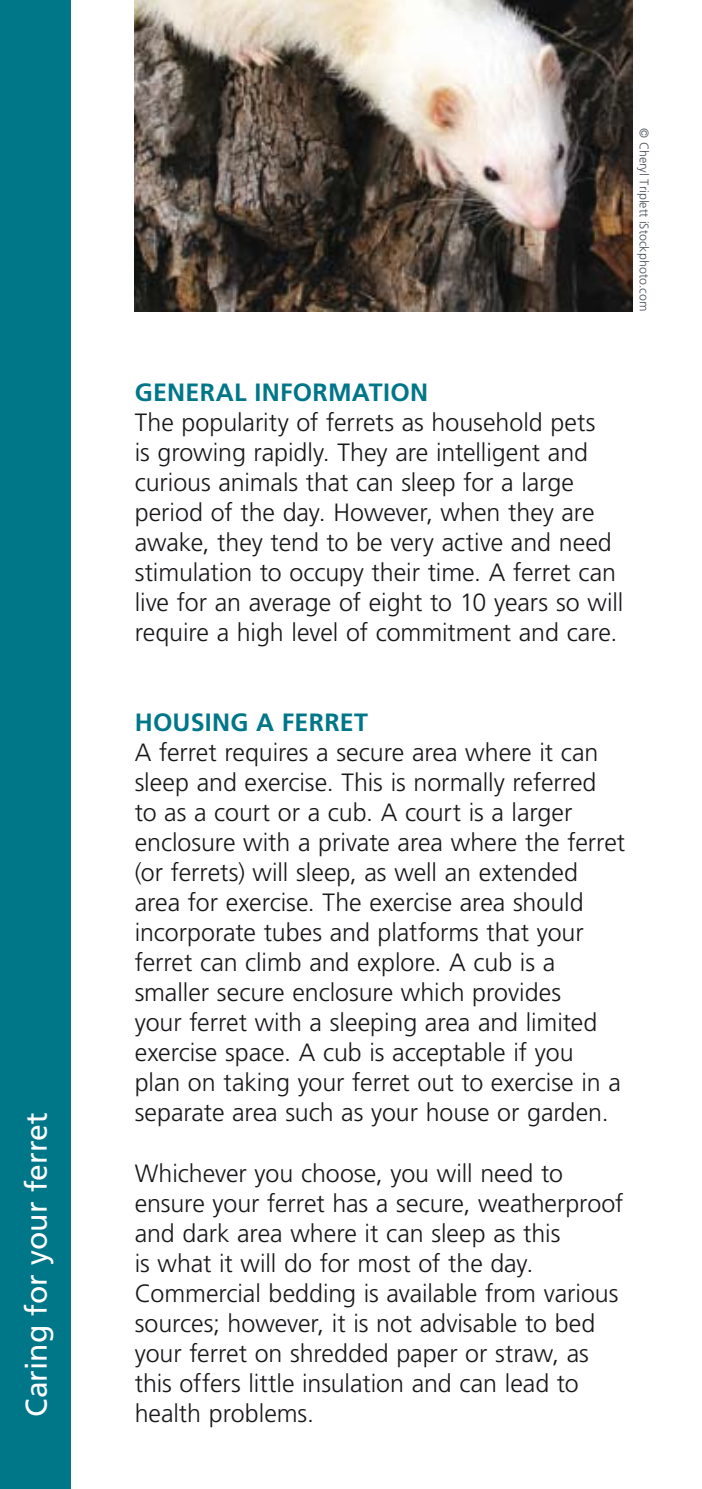
<style>
.page{position:relative;width:702px;height:1489px;background:#fff}
.page>*{position:absolute;margin:0;border:0;box-sizing:border-box;transform-origin:0 0}
.t1{font:30px "Frutiger LT Std";color:#fff}
.t2{font:300 25px/30px "Frutiger LT Std";letter-spacing:-.005em;color:#1a171b}
.t3{font:700 25px "Frutiger LT Std";letter-spacing:.01em;color:#007689}
.t4{font:300 12.5px "Frutiger LT Std";color:#494e54}
</style>
<div class="page">
<div style="left:0;top:0;width:70px;height:1488px;background:#007689"></div>
<img style="left:135px;top:0;width:497px;height:311px">
<p class="t1" style="left:19px;top:1416px;width:306px;rotate:-90deg">Caring for your ferret</p>
<p class="t4" style="left:651px;top:128px;width:185px;rotate:90deg">© Cheryl Triplett iStockphoto.com</p>
<p class="t3" style="left:135px;top:377px;width:295px">GENERAL INFORMATION</p>
<p class="t2" style="left:135px;top:408px;width:490px">The popularity of ferrets as household pets<br>is growing rapidly. They are intelligent and curious animals that can sleep for a large period of the day. However, when they are awake, they tend to be very active and need stimulation to occupy their time. A ferret can live for an average of eight to 10 years so will require a high level of commitment and care.</p>
<p class="t3" style="left:135px;top:707px;width:235px">HOUSING A FERRET</p>
<p class="t2" style="left:135px;top:738px;width:492px">A ferret requires a secure area where it can sleep and exercise. This is normally referred<br>to as a court or a cub. A court is a larger enclosure with a private area where the ferret (or ferrets) will sleep, as well an extended area for exercise. The exercise area should incorporate tubes and platforms that your ferret can climb and explore. A cub is a smaller secure enclosure which provides<br>your ferret with a sleeping area and limited exercise space. A cub is acceptable if you plan on taking your ferret out to exercise in a separate area such as your house or garden.</p>
<p class="t2" style="left:135px;top:1158px;width:490px">Whichever you choose, you will need to ensure your ferret has a secure, weatherproof and dark area where it can sleep as this<br>is what it will do for most of the day.<br>Commercial bedding is available from various sources; however, it is not advisable to bed your ferret on shredded paper or straw, as this offers little insulation and can lead to health problems.</p>
</div>
